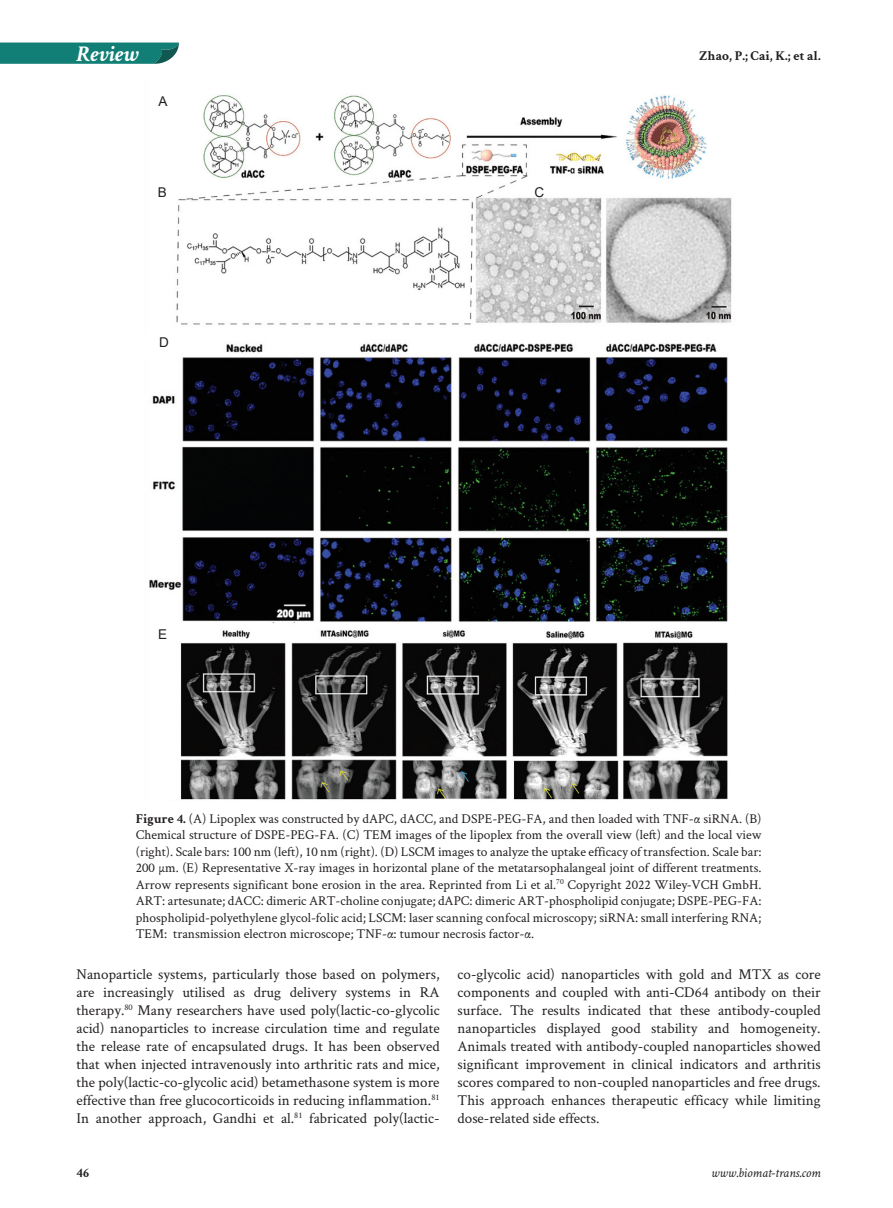
<style>
.page{position:relative;width:893px;height:1208px;background:#fff}
.page>*{position:absolute;margin:0;border:0;box-sizing:border-box;transform-origin:0 0}
.t1{font:italic 700 22.5px "Crimson Text";color:#fff}
.t2{font:15px/18px "Crimson Text";color:#231f20;text-align:justify}
.t3{font:13.5px/16.5px "Crimson Text";color:#231f20;text-align:justify}
.t4{font:700 13.5px "Crimson Text";color:#231f20}
.t5{font:italic 13.5px "Crimson Text";color:#231f20}
.t6{font:13.5px "Arial";color:#231f20}
.s1{font-weight:700}
</style>
<div class="page">
<svg style="left:0;top:43px;width:179px;height:21px;background:#1a8278"></svg>
<img style="left:149px;top:95px;width:583px;height:705px">
<h1 class="t1" style="left:77px;top:40px;width:64px">Review</h1>
<p class="t4" style="left:699px;top:47px;width:123px">Zhao, P.; Cai, K.; et al.</p>
<p class="t6" style="left:159px;top:92px;width:11px">A</p>
<p class="t6" style="left:158px;top:183px;width:11px">B</p>
<p class="t6" style="left:535px;top:183px;width:11px">C</p>
<p class="t6" style="left:159px;top:333px;width:11px">D</p>
<p class="t6" style="left:158px;top:625px;width:11px">E</p>
<p class="t3" style="left:136px;top:809px;width:627px"><span class="s1">Figure 4.</span> (A) Lipoplex was constructed by dAPC, dACC, and DSPE-PEG-FA, and then loaded with TNF-α siRNA. (B)<br>Chemical structure of DSPE-PEG-FA. (C) TEM images of the lipoplex from the overall view (left) and the local view (right). Scale bars: 100 nm (left), 10 nm (right). (D) LSCM images to analyze the uptake efficacy of transfection. Scale bar:<br>200 μm. (E) Representative X-ray images in horizontal plane of the metatarsophalangeal joint of different treatments.<br>Arrow represents significant bone erosion in the area. Reprinted from Li et al.<sup>70</sup> Copyright 2022 Wiley‐VCH GmbH.<br>ART: artesunate; dACC: dimeric ART-choline conjugate; dAPC: dimeric ART-phospholipid conjugate; DSPE-PEG-FA: phospholipid-polyethylene glycol-folic acid; LSCM: laser scanning confocal microscopy; siRNA: small interfering RNA; TEM: transmission electron microscope; TNF-α: tumour necrosis factor-α.</p>
<p class="t2" style="left:77px;top:965px;width:365px">Nanoparticle systems, particularly those based on polymers, are increasingly utilised as drug delivery systems in RA therapy.<sup>80</sup> Many researchers have used poly(lactic-co-glycolic acid) nanoparticles to increase circulation time and regulate the release rate of encapsulated drugs. It has been observed that when injected intravenously into arthritic rats and mice, the poly(lactic-co-glycolic acid) betamethasone system is more effective than free glucocorticoids in reducing inflammation.<sup>81<br></sup>In another approach, Gandhi et al.<sup>81</sup> fabricated poly(lactic-</p>
<p class="t2" style="left:458px;top:965px;width:365px">co-glycolic acid) nanoparticles with gold and MTX as core components and coupled with anti-CD64 antibody on their surface. The results indicated that these antibody-coupled nanoparticles displayed good stability and homogeneity.<br>Animals treated with antibody-coupled nanoparticles showed significant improvement in clinical indicators and arthritis scores compared to non-coupled nanoparticles and free drugs.<br>This approach enhances therapeutic efficacy while limiting dose-related side effects.</p>
<p class="t4" style="left:77px;top:1164px;width:14px">46</p>
<p class="t5" style="left:711px;top:1165px;width:111px">www.biomat-trans.com</p>
</div>
